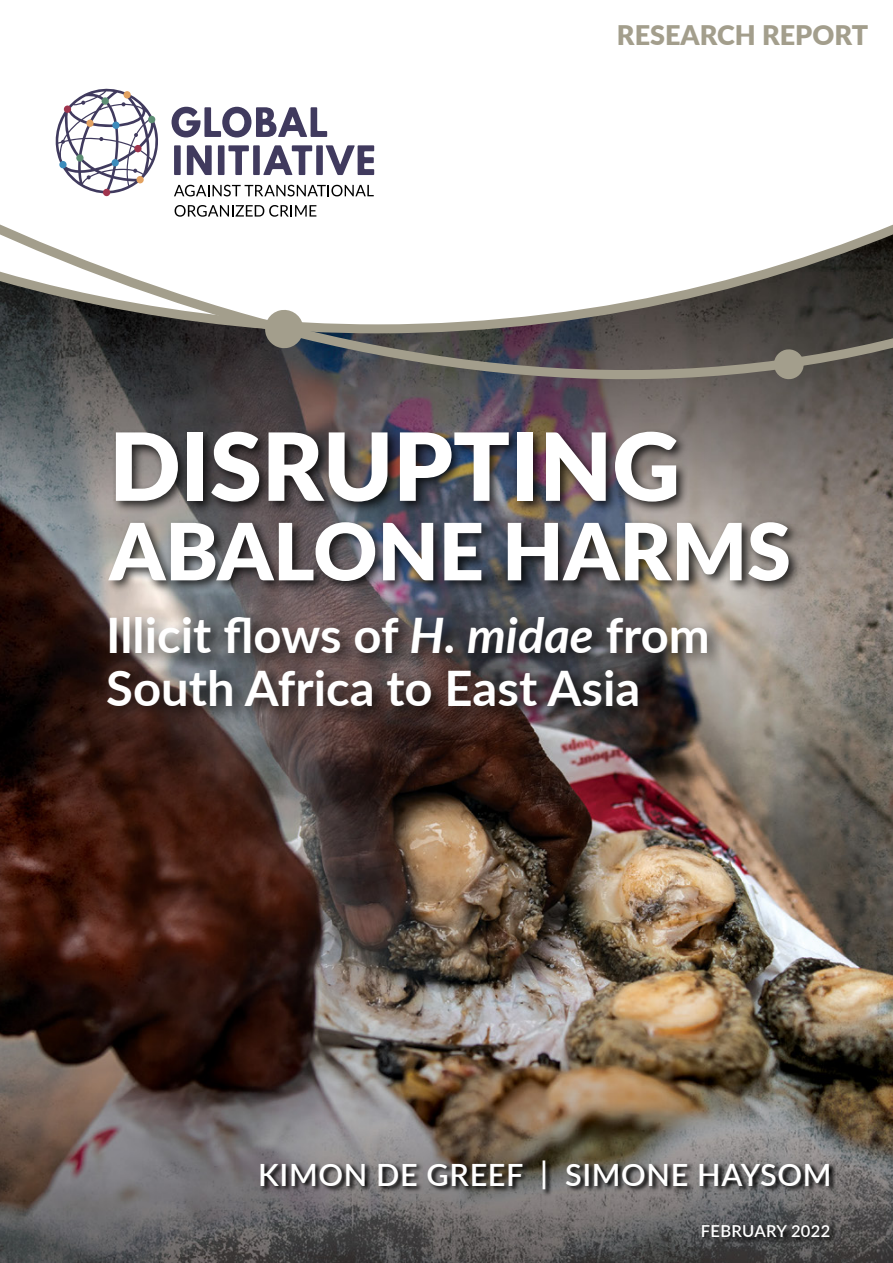
<style>
.page{position:relative;width:893px;height:1263px;background:#fff}
.page>*{position:absolute;margin:0;border:0;box-sizing:border-box;transform-origin:0 0}
.t1{font:900 93.9px "Lato";color:#fff}
.t2{font:900 78.9px "Lato";color:#fff}
.t3{font:700 49.05px/52.8px "Lato";color:#fff}
.t4{font:600 30.75px "Lato";letter-spacing:.02em;color:#fff}
.t5{font:900 27px "Lato";color:#a39e8c}
.t6{font:600 16.5px "Lato";letter-spacing:.02em;color:#fff}
.s1{font-style:italic}
</style>
<div class="page">
<img style="left:0;top:534px;width:893px;height:729px">
<svg style="left:0;top:338px;width:893px;height:196px;background:#5e5a5a"></svg>
<svg style="left:263px;top:338px;width:42px;height:12px"></svg>
<svg style="left:772px;top:348px;width:33px;height:33px"></svg>
<svg style="left:0;top:106px;width:893px;height:232px"></svg>
<div style="left:174px;top:145px;width:7px;height:30px;background:#403a5e"></div>
<svg style="left:187px;top:145px;width:25px;height:30px"></svg>
<div style="left:218px;top:145px;width:6px;height:30px;background:#403a5e"></div>
<svg style="left:228px;top:145px;width:21px;height:30px"></svg>
<div style="left:253px;top:145px;width:7px;height:30px;background:#403a5e"></div>
<svg style="left:263px;top:145px;width:49px;height:30px"></svg>
<div style="left:316px;top:145px;width:7px;height:30px;background:#403a5e"></div>
<svg style="left:326px;top:145px;width:48px;height:30px"></svg>
<svg style="left:172px;top:107px;width:155px;height:30px"></svg>
<div style="left:103px;top:189px;width:7px;height:7px;background:#9f344d;border-radius:50%"></div>
<svg style="left:53px;top:88px;width:106px;height:105px"></svg>
<svg style="left:174px;top:185px;width:200px;height:11px"></svg>
<svg style="left:175px;top:205px;width:141px;height:12px"></svg>
<svg style="left:701px;top:1225px;width:135px;height:19px;background:#3b3c3d"></svg>
<svg style="left:260px;top:1160px;width:576px;height:36px;background:#5f5d5b"></svg>
<div style="left:104px;top:428px;width:697px;height:166px;background:#000;opacity:.75"></div>
<div style="left:102px;top:611px;width:622px;height:113px;background:#000;opacity:.75"></div>
<p class="t5" style="left:617px;top:15px;width:253px">RESEARCH REPORT</p>
<h1 class="t1" style="left:109px;top:396px;width:572px">DISRUPTING</h1>
<h2 class="t2" style="left:109px;top:492px;width:683px">ABALONE HARMS</h2>
<p class="t3" style="left:106px;top:607px;width:605px">Illicit flows of <span class="s1">H. midae</span> from<br>South Africa to East Asia</p>
<p class="t4" style="left:258px;top:1152px;width:575px">KIMON DE GREEF | SIMONE HAYSOM</p>
<p class="t6" style="left:701px;top:1219px;width:131px">FEBRUARY 2022</p>
</div>
